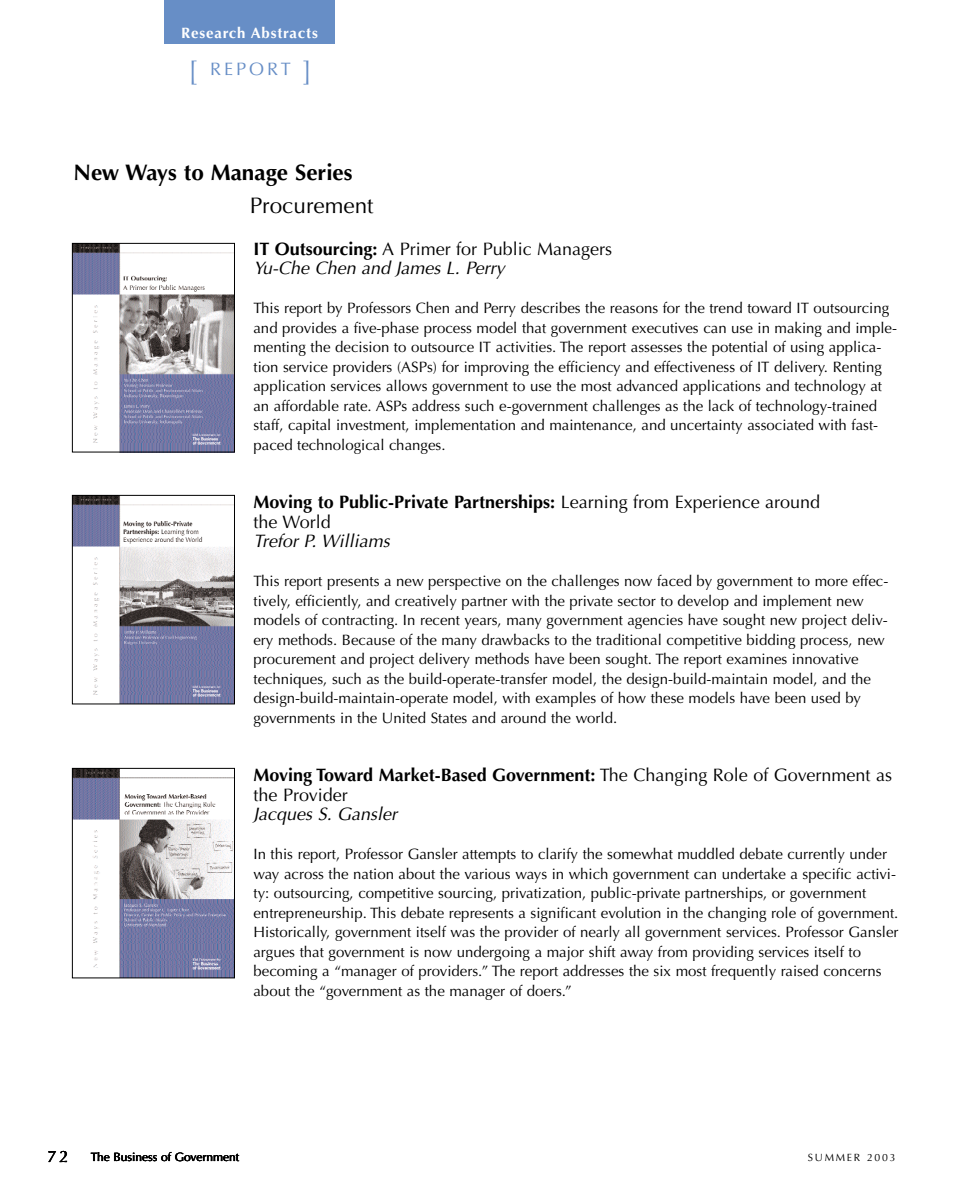
<style>
.page{position:relative;width:972px;height:1188px;background:#fff}
.page>*{position:absolute;margin:0;border:0;box-sizing:border-box;transform-origin:0 0}
.t1{font:700 22.5px "Optima";color:#000}
.t2{font:22.5px "Optima";color:#000}
.t3{font:18px/19.5px "Optima";color:#000}
.t4{font:italic 18px/19.5px "Optima";color:#000}
.t5{font:18px "Optima";letter-spacing:.165em;color:#678ec6}
.t6{font:16.5px "Optima";color:#000}
.t7{font:15px/19.5px "Optima";color:#000}
.t8{font:700 15px "Optima";letter-spacing:.055em;color:#fff}
.t9{font:12px "Optima";color:#000}
.t10{font:10.5px "Optima";letter-spacing:.165em;color:#000}
.s1{font-size:30px}
.s2{font-weight:700;font-style:normal}
.s3{font-style:normal}
.s4{font-weight:700}
</style>
<div class="page">
<img style="left:74px;top:770px;width:159px;height:206px">
<div style="left:72px;top:768px;width:163px;height:210px;border:1px solid #000"></div>
<div style="left:164px;top:0;width:171px;height:44px;background:#678ec6"></div>
<img style="left:74px;top:245px;width:159px;height:205px">
<div style="left:72px;top:243px;width:163px;height:209px;border:1px solid #000"></div>
<img style="left:74px;top:497px;width:159px;height:205px">
<div style="left:72px;top:495px;width:163px;height:209px;border:1px solid #000"></div>
<p class="t8" style="left:181px;top:27px;width:138px">Research Abstracts</p>
<p class="t5" style="left:188px;top:62px;width:126px"><span class="s1">[</span> REPORT <span class="s1">]</span></p>
<h1 class="t1" style="left:74px;top:163px;width:281px">New Ways to Manage Series</h1>
<h1 class="t2" style="left:250px;top:196px;width:125px">Procurement</h1>
<p class="t4" style="left:254px;top:241px;width:360px"><span class="s2">IT Outsourcing:</span> <span class="s3">A Primer for Public Managers<br></span>Yu-Che Chen and James L. Perry</p>
<p class="t7" style="left:254px;top:300px;width:645px">This report by Professors Chen and Perry describes the reasons for the trend toward IT outsourcing and provides a five-phase process model that government executives can use in making and imple&shy;menting the decision to outsource IT activities. The report assesses the potential of using applica&shy;tion service providers (ASPs) for improving the efficiency and effectiveness of IT delivery. Renting application services allows government to use the most advanced applications and technology at an affordable rate. ASPs address such e-government challenges as the lack of technology-trained staff, capital investment, implementation and maintenance, and uncertainty associated with fast&shy;paced technological changes.</p>
<p class="t3" style="left:254px;top:494px;width:568px"><span class="s4">Moving to Public-Private Partnerships:</span> Learning from Experience around the World</p>
<p class="t4" style="left:254px;top:533px;width:138px">Trefor P. Williams</p>
<p class="t7" style="left:254px;top:573px;width:636px">This report presents a new perspective on the challenges now faced by government to more effec&shy;tively, efficiently, and creatively partner with the private sector to develop and implement new models of contracting. In recent years, many government agencies have sought new project deliv&shy;ery methods. Because of the many drawbacks to the traditional competitive bidding process, new procurement and project delivery methods have been sought. The report examines innovative techniques, such as the build-operate-transfer model, the design-build-maintain model, and the design-build-maintain-operate model, with examples of how these models have been used by governments in the United States and around the world.</p>
<p class="t3" style="left:254px;top:767px;width:640px"><span class="s4">Moving Toward Market-Based Government:</span> The Changing Role of Government as the Provider</p>
<p class="t4" style="left:254px;top:806px;width:145px">Jacques S. Gansler</p>
<p class="t7" style="left:254px;top:846px;width:647px">In this report, Professor Gansler attempts to clarify the somewhat muddled debate currently under way across the nation about the various ways in which government can undertake a specific activi&shy;ty: outsourcing, competitive sourcing, privatization, public-private partnerships, or government entrepreneurship. This debate represents a significant evolution in the changing role of government.<br>Historically, government itself was the provider of nearly all government services. Professor Gansler argues that government is now undergoing a major shift away from providing services itself to becoming a “manager of providers.” The report addresses the six most frequently raised concerns about the “government as the manager of doers.”</p>
<p class="t6" style="left:47px;top:1149px;width:23px">72</p>
<p class="t9" style="left:91px;top:1152px;width:150px">The Business of Government</p>
<p class="t10" style="left:808px;top:1154px;width:89px">SUMMER 2003</p>
</div>
